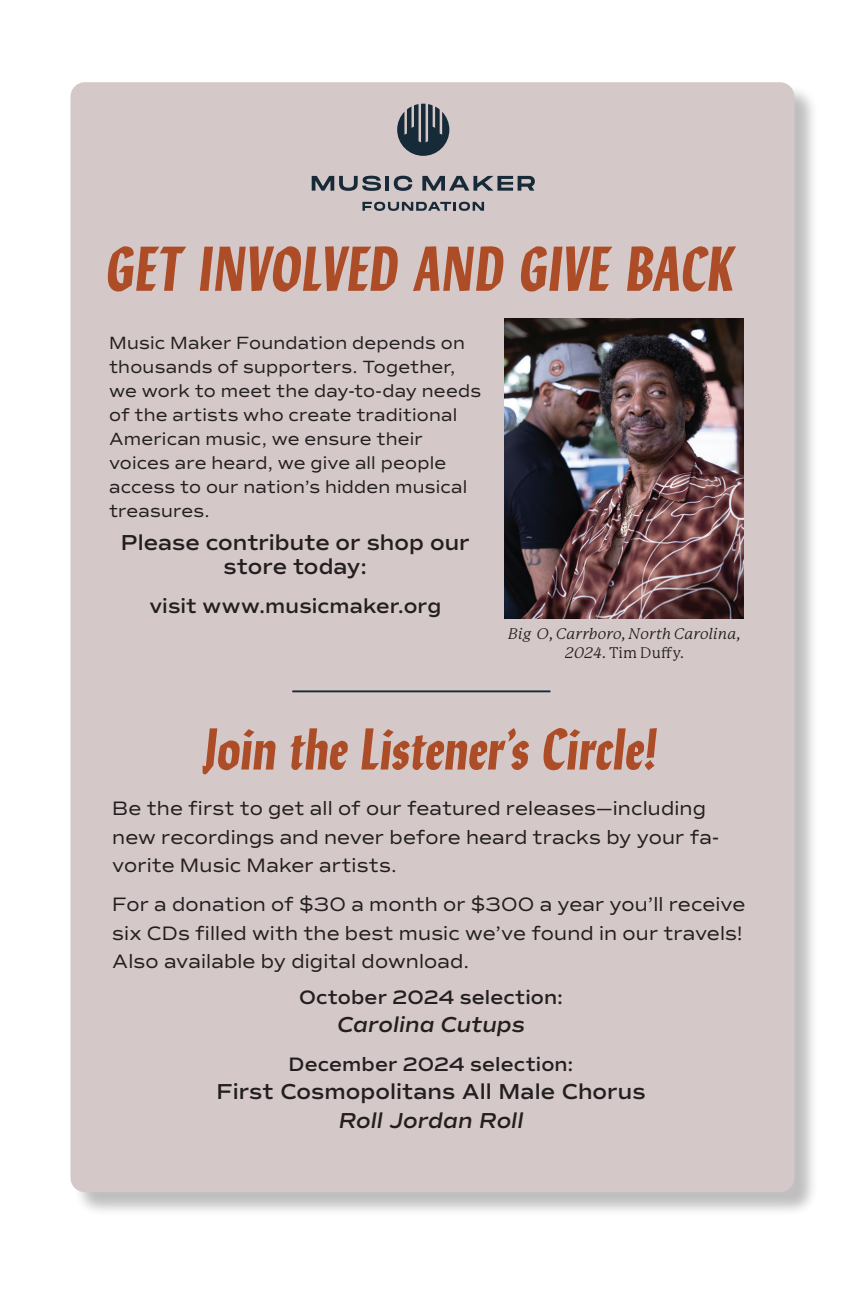
<style>
.page{position:relative;width:864px;height:1296px;background:#fff}
.page>*{position:absolute;margin:0;border:0;box-sizing:border-box;transform-origin:0 0}
.C_head{font:italic 700 63px "Lydia Condensed";letter-spacing:.005em;color:#ad4d27}
.C_head-2{font:italic 700 58.8px "Lydia Condensed";letter-spacing:-.005em;color:#ad4d27}
.Ad_Text{font:600 22px/24px "Commuters Sans";color:#231f20;text-align:center}
.t1{font:italic 600 22px "Commuters Sans";color:#231f20}
.Ad_Text-2{font:600 20.8px "Commuters Sans";letter-spacing:.005em;color:#231f20}
.t2{font:19.8px/28.2px "Commuters Sans";letter-spacing:.005em;color:#231f20}
.t3{font:600 19.8px "Commuters Sans";letter-spacing:.01em;color:#231f20}
.Ad_Text-3{font:18px/24px "Commuters Sans";letter-spacing:.01em;color:#231f20}
.t4{font:italic 15px/19px "P22 Mackinac Pro";letter-spacing:.01em;color:#231f20;text-align:center}
.s1{font-style:normal}
</style>
<div class="page">
<div style="left:73px;top:85px;width:746px;height:1131px;background:#231f20;opacity:.29"></div>
<div style="left:70px;top:82px;width:724px;height:1110px;background:#d5c8c8;border-radius:14px"></div>
<img style="left:504px;top:318px;width:240px;height:300px">
<hr style="left:292px;top:690px;width:258px;height:2px;background:#162a38">
<svg style="left:312px;top:176px;width:69px;height:15px"></svg>
<hr style="left:386px;top:176px;width:3px;height:15px;background:#172a38">
<svg style="left:394px;top:176px;width:18px;height:15px"></svg>
<svg style="left:422px;top:176px;width:113px;height:15px"></svg>
<svg style="left:362px;top:202px;width:122px;height:9px"></svg>
<svg style="left:397px;top:104px;width:52px;height:52px"></svg>
<p class="C_head" style="left:107px;top:223px;width:630px">GET INVOLVED AND GIVE BACK</p>
<p class="Ad_Text-3" style="left:109px;top:331px;width:374px">Music Maker Foundation depends on thousands of supporters. Together, we work to meet the day-to-day needs of the artists who create traditional<br>American music, we ensure their voices are heard, we give all people access to our nation’s hidden musical treasures.</p>
<p class="Ad_Text" style="left:121px;top:531px;width:350px">Please contribute or shop our store today:</p>
<p class="Ad_Text-2" style="left:149px;top:594px;width:293px">visit www.musicmaker.org</p>
<p class="t4" style="left:509px;top:625px;width:234px">Big O, Carrboro, North Carolina,<br>2024. <span class="s1">Tim Duffy.</span></p>
<p class="C_head-2" style="left:205px;top:706px;width:455px">Join the Listener’s Circle!</p>
<p class="t2" style="left:112px;top:795px;width:608px">Be the first to get all of our featured releases—including new recordings and never before heard tracks by your fa&shy;vorite Music Maker artists.</p>
<p class="t2" style="left:112px;top:891px;width:635px">For a donation of $30 a month or $300 a year you’ll receive six CDs filled with the best music we’ve found in our travels!<br>Also available by digital download.</p>
<p class="t3" style="left:299px;top:985px;width:266px">October 2024 selection:</p>
<p class="t1" style="left:337px;top:1011px;width:189px">Carolina Cutups</p>
<p class="t3" style="left:289px;top:1053px;width:286px">December 2024 selection:</p>
<p class="Ad_Text" style="left:217px;top:1080px;width:431px">First Cosmopolitans All Male Chorus</p>
<p class="t1" style="left:339px;top:1107px;width:186px">Roll Jordan Roll</p>
</div>
